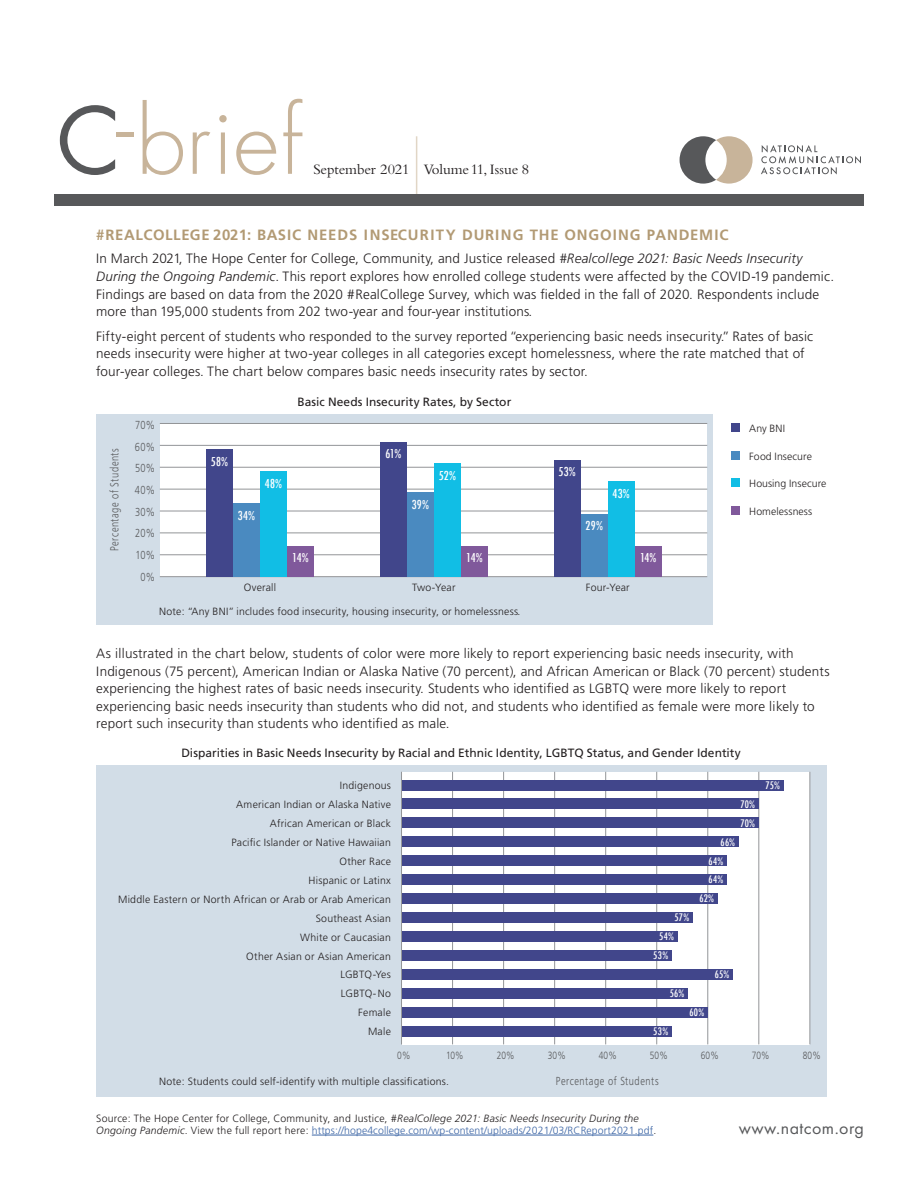
<style>
.page{position:relative;width:918px;height:1188px;background:#fff}
.page>*{position:absolute;margin:0;border:0;box-sizing:border-box;transform-origin:0 0}
.t1{font:300 101.25px "Futura T";color:#c8b49a}
.t2{font:18px "Futura T";letter-spacing:.025em;color:#57585a}
.t3{font:15px "Bembo";color:#231f20}
.t4{font:700 14.85px "Frutiger";letter-spacing:.055em;color:#b29a74}
.t5{font:300 13.5px/17.7px "Frutiger";letter-spacing:.015em;color:#231f20}
.t6{font:12px "Frutiger";letter-spacing:.005em;color:#231f20}
.t7{font:500 condensed 12px "Futura";letter-spacing:.015em;color:#fff}
.t8{font:300 11.7px "Frutiger";letter-spacing:.055em;color:#57585a;scale:.8 1}
.t9{font:300 11.7px/21.6px "Frutiger";letter-spacing:.02em;color:#57585a;text-align:center;scale:.8 1}
.t10{font:300 10.5px/18.9px "Frutiger";letter-spacing:.02em;color:#231f20}
.t11{font:300 10.5px "Frutiger";letter-spacing:.01em;color:#57585a;scale:.8 1}
.t12{font:500 condensed 10.2px/18.9px "Futura";letter-spacing:.03em;color:#fff}
.s1{font-weight:400;color:#57585a}
.s2{font-style:italic}
.s3{color:#3d66a6}
</style>
<div class="page">
<hr style="left:416px;top:136px;width:1px;height:62px;background:#e1d6c6">
<div style="left:54px;top:195px;width:810px;height:11px;background:#57585a"></div>
<svg style="left:761px;top:145px;width:100px;height:30px"></svg>
<svg style="left:680px;top:136px;width:73px;height:48px"></svg>
<hr style="left:312px;top:1135px;width:341px;height:1px;background:#3d66a6">
<div style="left:96px;top:766px;width:730px;height:331px;background:#d2dde7"></div>
<div style="left:402px;top:772px;width:407px;height:272px;background:#fff"></div>
<hr style="left:452px;top:772px;width:1px;height:272px;background:#939598">
<hr style="left:401px;top:772px;width:1px;height:272px;background:#939598">
<hr style="left:809px;top:772px;width:1px;height:272px;background:#939598">
<hr style="left:503px;top:772px;width:1px;height:272px;background:#939598">
<hr style="left:554px;top:772px;width:1px;height:272px;background:#939598">
<hr style="left:656px;top:772px;width:1px;height:272px;background:#939598">
<hr style="left:758px;top:772px;width:1px;height:272px;background:#939598">
<hr style="left:605px;top:772px;width:1px;height:272px;background:#939598">
<hr style="left:707px;top:772px;width:1px;height:272px;background:#939598">
<div style="left:402px;top:780px;width:381px;height:10px;background:#41468b"></div>
<div style="left:402px;top:799px;width:356px;height:10px;background:#41468b"></div>
<div style="left:402px;top:818px;width:356px;height:10px;background:#41468b"></div>
<div style="left:402px;top:837px;width:336px;height:10px;background:#41468b"></div>
<div style="left:402px;top:856px;width:325px;height:10px;background:#41468b"></div>
<div style="left:402px;top:875px;width:325px;height:10px;background:#41468b"></div>
<div style="left:402px;top:894px;width:315px;height:10px;background:#41468b"></div>
<div style="left:402px;top:912px;width:291px;height:11px;background:#41468b"></div>
<div style="left:402px;top:931px;width:275px;height:10px;background:#41468b"></div>
<div style="left:402px;top:950px;width:269px;height:10px;background:#41468b"></div>
<div style="left:402px;top:969px;width:331px;height:10px;background:#41468b"></div>
<div style="left:402px;top:988px;width:286px;height:10px;background:#41468b"></div>
<div style="left:402px;top:1026px;width:269px;height:10px;background:#41468b"></div>
<div style="left:402px;top:1007px;width:306px;height:10px;background:#41468b"></div>
<div style="left:96px;top:415px;width:617px;height:210px;background:#d2dde7"></div>
<div style="left:160px;top:424px;width:547px;height:153px;background:#fff"></div>
<hr style="left:160px;top:489px;width:547px;height:1px;background:#939598">
<hr style="left:160px;top:576px;width:547px;height:1px;background:#939598">
<hr style="left:160px;top:555px;width:547px;height:1px;background:#939598">
<hr style="left:160px;top:533px;width:547px;height:1px;background:#939598">
<hr style="left:160px;top:511px;width:547px;height:1px;background:#939598">
<hr style="left:160px;top:467px;width:547px;height:1px;background:#939598">
<hr style="left:160px;top:445px;width:547px;height:1px;background:#939598">
<hr style="left:160px;top:423px;width:547px;height:1px;background:#939598">
<div style="left:206px;top:449px;width:27px;height:128px;background:#41468b"></div>
<div style="left:233px;top:503px;width:27px;height:74px;background:#4a8ac0"></div>
<div style="left:260px;top:471px;width:27px;height:106px;background:#11bee5"></div>
<div style="left:287px;top:546px;width:27px;height:31px;background:#80599b"></div>
<div style="left:380px;top:442px;width:27px;height:135px;background:#41468b"></div>
<div style="left:407px;top:492px;width:27px;height:85px;background:#4a8ac0"></div>
<div style="left:434px;top:463px;width:27px;height:114px;background:#11bee5"></div>
<div style="left:461px;top:546px;width:27px;height:31px;background:#80599b"></div>
<div style="left:554px;top:460px;width:27px;height:117px;background:#41468b"></div>
<div style="left:581px;top:514px;width:27px;height:63px;background:#4a8ac0"></div>
<div style="left:608px;top:481px;width:27px;height:96px;background:#11bee5"></div>
<div style="left:635px;top:546px;width:27px;height:31px;background:#80599b"></div>
<div style="left:731px;top:423px;width:9px;height:9px;background:#41468b"></div>
<div style="left:731px;top:451px;width:9px;height:9px;background:#4a8ac0"></div>
<div style="left:731px;top:479px;width:9px;height:8px;background:#11bee5"></div>
<div style="left:731px;top:506px;width:9px;height:9px;background:#80599b"></div>
<h1 class="t1" style="left:55px;top:81px;width:249px"><span class="s1">C</span>brief</h1>
<h1 class="t1" style="left:116px;top:63px;width:19px">-</h1>
<p class="t3" style="left:314px;top:161px;width:217px">September 2021 Volume 11, Issue 8</p>
<p class="t4" style="left:96px;top:226px;width:634px">#REALCOLLEGE 2021: BASIC NEEDS INSECURITY DURING THE ONGOING PANDEMIC</p>
<p class="t5" style="left:96px;top:250px;width:740px">In March 2021, The Hope Center for College, Community, and Justice released <span class="s2">#Realcollege 2021: Basic Needs Insecurity During the Ongoing Pandemic</span>. This report explores how enrolled college students were affected by the COVID-19 pandemic.<br>Findings are based on data from the 2020 #RealCollege Survey, which was fielded in the fall of 2020. Respondents include more than 195,000 students from 202 two-year and four-year institutions.</p>
<p class="t5" style="left:96px;top:327px;width:719px">Fifty-eight percent of students who responded to the survey reported “experiencing basic needs insecurity.” Rates of basic needs insecurity were higher at two-year colleges in all categories except homelessness, where the rate matched that of four-year colleges. The chart below compares basic needs insecurity rates by sector.</p>
<p class="t8" style="left:108px;top:551px;width:130px;rotate:-90deg">Percentage of Students</p>
<p class="t9" style="left:135px;top:414px;width:27px">70%<br>60%<br>50%<br>40%<br>30%<br>20%<br>10%<br>0%</p>
<p class="t6" style="left:298px;top:395px;width:215px">Basic Needs Insecurity Rates, by Sector</p>
<p class="t7" style="left:211px;top:453px;width:19px">58%</p>
<p class="t7" style="left:238px;top:507px;width:19px">34%</p>
<p class="t7" style="left:265px;top:476px;width:19px">48%</p>
<p class="t10" style="left:244px;top:578px;width:34px">Overall</p>
<p class="t7" style="left:292px;top:550px;width:18px">14%</p>
<p class="t7" style="left:385px;top:446px;width:18px">61%</p>
<p class="t7" style="left:412px;top:497px;width:19px">39%</p>
<p class="t7" style="left:439px;top:468px;width:19px">52%</p>
<p class="t10" style="left:412px;top:578px;width:45px">Two-Year</p>
<p class="t7" style="left:466px;top:550px;width:18px">14%</p>
<p class="t10" style="left:159px;top:602px;width:363px">Note: “Any BNI” includes food insecurity, housing insecurity, or homelessness.</p>
<p class="t7" style="left:559px;top:464px;width:19px">53%</p>
<p class="t7" style="left:586px;top:518px;width:19px">29%</p>
<p class="t7" style="left:613px;top:486px;width:19px">43%</p>
<p class="t10" style="left:586px;top:578px;width:46px">Four-Year</p>
<p class="t7" style="left:640px;top:550px;width:18px">14%</p>
<p class="t10" style="left:749px;top:419px;width:38px">Any BNI</p>
<p class="t10" style="left:749px;top:447px;width:64px">Food Insecure</p>
<p class="t10" style="left:749px;top:474px;width:79px">Housing Insecure</p>
<p class="t10" style="left:749px;top:502px;width:65px">Homelessness</p>
<p class="t5" style="left:96px;top:644px;width:735px">As illustrated in the chart below, students of color were more likely to report experiencing basic needs insecurity, with Indigenous (75 percent), American Indian or Alaska Native (70 percent), and African American or Black (70 percent) students experiencing the highest rates of basic needs insecurity. Students who identified as LGBTQ were more likely to report experiencing basic needs insecurity than students who did not, and students who identified as female were more likely to report such insecurity than students who identified as male.</p>
<p class="t6" style="left:181px;top:746px;width:561px">Disparities in Basic Needs Insecurity by Racial and Ethnic Identity, LGBTQ Status, and Gender Identity</p>
<p class="t10" style="left:118px;top:776px;width:274px;text-align:right">Indigenous<br>American Indian or Alaska Native<br>African American or Black<br>Pacific Islander or Native Hawaiian<br>Other Race<br>Hispanic or Latinx<br>Middle Eastern or North African or Arab or Arab American<br>Southeast Asian<br>White or Caucasian<br>Other Asian or Asian American<br>LGBTQ-Yes<br>LGBTQ-No</p>
<p class="t10" style="left:368px;top:1022px;width:24px">Male</p>
<p class="t12" style="left:740px;top:795px;width:16px">70%<br>70%</p>
<p class="t12" style="left:721px;top:832px;width:16px">66%</p>
<p class="t12" style="left:708px;top:851px;width:16px">64%</p>
<p class="t12" style="left:708px;top:870px;width:16px">64%</p>
<p class="t12" style="left:699px;top:889px;width:16px">62%</p>
<p class="t12" style="left:674px;top:908px;width:16px">57%</p>
<p class="t12" style="left:653px;top:927px;width:22px;text-align:center">54%<br>53%</p>
<p class="t12" style="left:715px;top:965px;width:16px">65%</p>
<p class="t12" style="left:670px;top:984px;width:16px">56%</p>
<p class="t10" style="left:358px;top:1003px;width:34px">Female</p>
<p class="t12" style="left:689px;top:1003px;width:16px">60%</p>
<p class="t12" style="left:653px;top:1022px;width:16px">53%</p>
<p class="t12" style="left:766px;top:776px;width:16px">75%</p>
<p class="t11" style="left:397px;top:1050px;width:18px">0%</p>
<p class="t11" style="left:446px;top:1050px;width:23px">10%</p>
<p class="t11" style="left:497px;top:1050px;width:24px">20%</p>
<p class="t11" style="left:548px;top:1050px;width:24px">30%</p>
<p class="t11" style="left:599px;top:1050px;width:24px">40%</p>
<p class="t11" style="left:650px;top:1050px;width:24px">50%</p>
<p class="t11" style="left:701px;top:1050px;width:24px">60%</p>
<p class="t11" style="left:752px;top:1050px;width:24px">70%</p>
<p class="t11" style="left:803px;top:1050px;width:24px">80%</p>
<p class="t10" style="left:159px;top:1072px;width:291px">Note: Students could self-identify with multiple classifications.</p>
<p class="t8" style="left:556px;top:1074px;width:130px">Percentage of Students</p>
<p class="t10" style="left:119px;top:1075px;width:109px">multiple classifications.</p>
<p class="t10" style="left:96px;top:1112px;width:562px;line-height:12.5px">Source: The Hope Center for College, Community, and Justice, <span class="s2">#RealCollege 2021: Basic Needs Insecurity During the<br>Ongoing Pandemic</span>. View the full report here: <span class="s3">https://hope4college.com/wp-content/uploads/2021/03/RCReport2021.pdf</span>.</p>
<h2 class="t2" style="left:739px;top:1118px;width:127px">www.natcom.org</h2>
</div>
